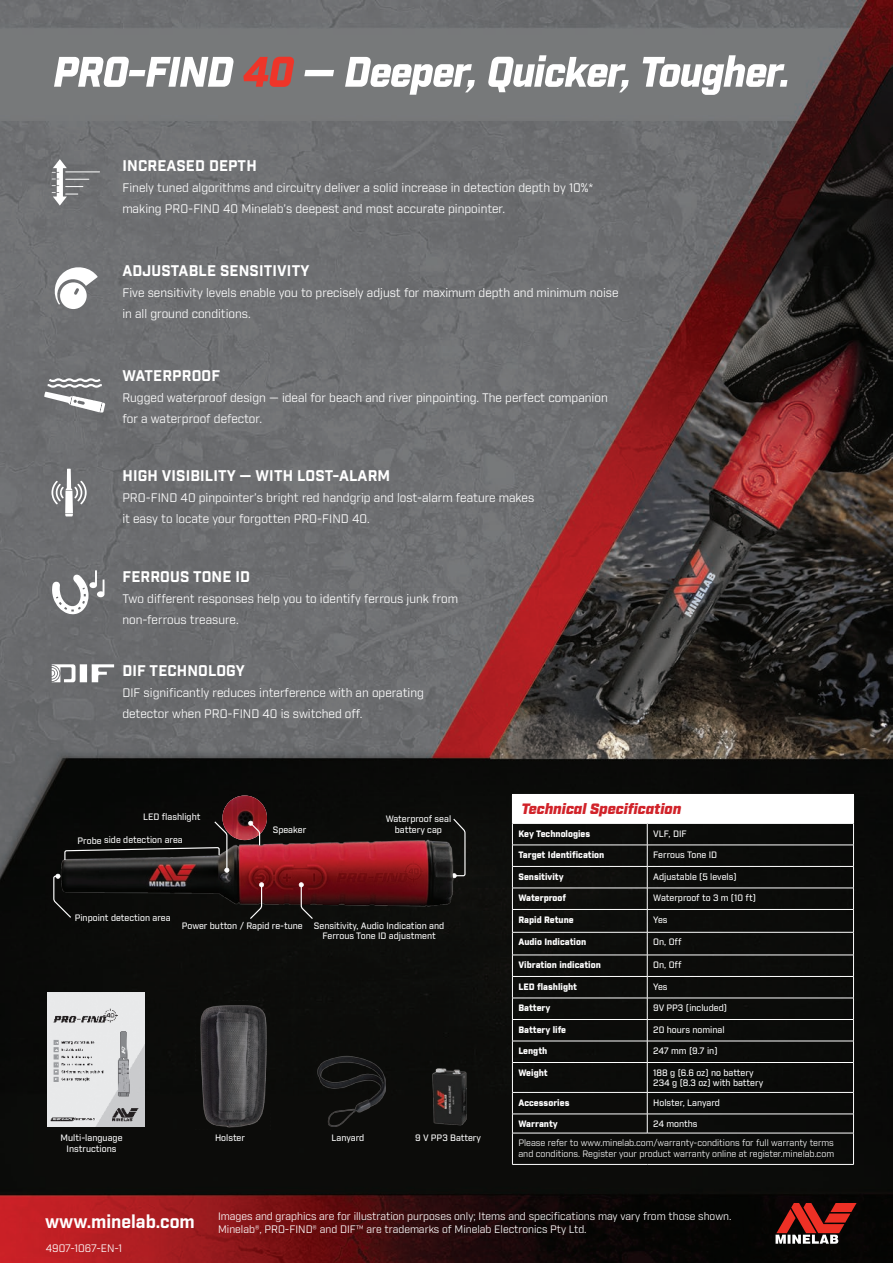
<style>
.page{position:relative;width:893px;height:1263px;background:#fff}
.page>*{position:absolute;margin:0;border:0;box-sizing:border-box;transform-origin:0 0}
.t1{font:700 18px "Industry";color:#fff}
.t2{font:700 15px "Industry";letter-spacing:.01em;color:#fff}
.t3{font:italic 900 15px "Industry";color:#d1232a}
.t4{font:12px/21px "Industry";color:#fff}
.t5{font:10.5px/13.5px "Industry";color:#fff}
.t6{font:500 9px/10.8px "Industry";color:#fff;text-align:center}
.t7{font:900 9px "Industry";color:#fff}
.t8{font:9px/10.8px "Industry";color:#fff}
</style>
<div class="page">
<img style="left:0;top:0;width:893px;height:1263px">
<svg style="left:54px;top:57px;width:180px;height:30px"></svg>
<svg style="left:243px;top:57px;width:51px;height:30px;background:#bc514a"></svg>
<svg style="left:304px;top:70px;width:30px;height:6px"></svg>
<svg style="left:345px;top:57px;width:130px;height:38px"></svg>
<svg style="left:488px;top:55px;width:141px;height:37px"></svg>
<svg style="left:643px;top:55px;width:144px;height:40px"></svg>
<svg style="left:452px;top:817px;width:14px;height:12px"></svg>
<img style="left:47px;top:829px;width:421px;height:100px">
<svg style="left:249px;top:882px;width:15px;height:38px"></svg>
<svg style="left:299px;top:882px;width:15px;height:38px"></svg>
<svg style="left:53px;top:820px;width:176px;height:99px;background:#1b1816"></svg>
<img style="left:222px;top:795px;width:45px;height:45px;border-radius:22px">
<svg style="left:248px;top:820px;width:13px;height:26px"></svg>
<img style="left:196px;top:1000px;width:75px;height:129px">
<img style="left:318px;top:1056px;width:67px;height:70px">
<img style="left:48px;top:993px;width:96px;height:133px">
<img style="left:432px;top:1064px;width:34px;height:62px">
<div style="left:512px;top:794px;width:341px;height:29px;background:#fff"></div>
<hr style="left:647px;top:794px;width:207px;height:1px;background:#fff">
<svg style="left:647px;top:824px;width:1px;height:309px"></svg>
<hr style="left:512px;top:1133px;width:1px;height:31px;background:#fff">
<hr style="left:853px;top:1133px;width:1px;height:31px;background:#fff">
<hr style="left:512px;top:1164px;width:135px;height:1px;background:#fff">
<hr style="left:647px;top:1164px;width:207px;height:1px;background:#fff">
<hr style="left:512px;top:1114px;width:135px;height:1px;background:#fff">
<hr style="left:647px;top:1114px;width:207px;height:1px;background:#fff">
<hr style="left:512px;top:1133px;width:135px;height:1px;background:#fff">
<hr style="left:647px;top:1133px;width:207px;height:1px;background:#fff">
<hr style="left:512px;top:1092px;width:135px;height:1px;background:#fff">
<hr style="left:647px;top:1092px;width:207px;height:1px;background:#fff">
<hr style="left:512px;top:1062px;width:135px;height:1px;background:#fff">
<hr style="left:647px;top:1062px;width:207px;height:1px;background:#fff">
<hr style="left:512px;top:1041px;width:135px;height:1px;background:#fff">
<hr style="left:647px;top:1041px;width:207px;height:1px;background:#fff">
<hr style="left:512px;top:1019px;width:135px;height:1px;background:#fff">
<hr style="left:647px;top:1019px;width:207px;height:1px;background:#fff">
<hr style="left:512px;top:998px;width:135px;height:1px;background:#fff">
<hr style="left:647px;top:998px;width:207px;height:1px;background:#fff">
<hr style="left:512px;top:976px;width:135px;height:1px;background:#fff">
<hr style="left:647px;top:976px;width:207px;height:1px;background:#fff">
<hr style="left:512px;top:955px;width:135px;height:1px;background:#fff">
<hr style="left:647px;top:955px;width:207px;height:1px;background:#fff">
<hr style="left:512px;top:932px;width:135px;height:1px;background:#fff">
<hr style="left:647px;top:932px;width:207px;height:1px;background:#fff">
<hr style="left:512px;top:909px;width:135px;height:1px;background:#fff">
<hr style="left:647px;top:909px;width:207px;height:1px;background:#fff">
<hr style="left:512px;top:888px;width:135px;height:1px;background:#fff">
<hr style="left:647px;top:888px;width:207px;height:1px;background:#fff">
<hr style="left:512px;top:866px;width:135px;height:1px;background:#fff">
<hr style="left:647px;top:866px;width:207px;height:1px;background:#fff">
<hr style="left:512px;top:823px;width:135px;height:1px;background:#fff">
<svg style="left:512px;top:823px;width:1px;height:310px"></svg>
<hr style="left:647px;top:823px;width:207px;height:1px;background:#fff">
<svg style="left:853px;top:795px;width:1px;height:338px"></svg>
<hr style="left:512px;top:845px;width:135px;height:1px;background:#fff">
<hr style="left:647px;top:845px;width:207px;height:1px;background:#fff">
<hr style="left:66px;top:171px;width:34px;height:1px;background:#fff">
<svg style="left:52px;top:159px;width:37px;height:47px"></svg>
<svg style="left:52px;top:664px;width:62px;height:18px"></svg>
<svg style="left:52px;top:570px;width:52px;height:44px"></svg>
<svg style="left:51px;top:469px;width:36px;height:47px"></svg>
<svg style="left:44px;top:378px;width:61px;height:35px"></svg>
<svg style="left:51px;top:264px;width:47px;height:45px"></svg>
<svg style="left:776px;top:1203px;width:80px;height:41px;background:#80312d"></svg>
<p class="t2" style="left:122px;top:156px;width:136px">INCREASED DEPTH</p>
<p class="t4" style="left:122px;top:177px;width:472px">Finely tuned algorithms and circuitry deliver a solid increase in detection depth by 10%* making PRO-FIND 40 Minelab’s deepest and most accurate pinpointer.</p>
<p class="t2" style="left:122px;top:261px;width:188px">ADJUSTABLE SENSITIVITY</p>
<p class="t4" style="left:122px;top:282px;width:498px">Five sensitivity levels enable you to precisely adjust for maximum depth and minimum noise in all ground conditions.</p>
<p class="t2" style="left:122px;top:367px;width:99px">WATERPROOF</p>
<p class="t4" style="left:122px;top:388px;width:487px">Rugged waterproof design — ideal for beach and river pinpointing. The perfect companion for a waterproof defector.</p>
<p class="t2" style="left:122px;top:466px;width:269px">HIGH VISIBILITY — WITH LOST-ALARM</p>
<p class="t4" style="left:122px;top:487px;width:413px">PRO-FIND 40 pinpointer’s bright red handgrip and lost-alarm feature makes it easy to locate your forgotten PRO-FIND 40.</p>
<p class="t2" style="left:122px;top:568px;width:129px">FERROUS TONE ID</p>
<p class="t4" style="left:122px;top:589px;width:337px">Two different responses help you to identify ferrous junk from non-ferrous treasure.</p>
<p class="t2" style="left:122px;top:662px;width:124px">DIF TECHNOLOGY</p>
<p class="t4" style="left:122px;top:683px;width:303px">DIF significantly reduces interference with an operating detector when PRO-FIND 40 is switched off.</p>
<p class="t6" style="left:143px;top:811px;width:59px">LED flashlight</p>
<p class="t6" style="left:77px;top:836px;width:107px;rotate:-1deg">Probe side detection area</p>
<p class="t6" style="left:386px;top:813px;width:67px">Waterproof seal</p>
<p class="t6" style="left:273px;top:824px;width:35px">Speaker</p>
<p class="t6" style="left:395px;top:824px;width:49px">battery cap</p>
<p class="t6" style="left:75px;top:913px;width:97px;rotate:-1deg">Pinpoint detection area</p>
<p class="t6" style="left:182px;top:920px;width:122px">Power button / Rapid re-tune</p>
<p class="t6" style="left:314px;top:920px;width:132px">Sensitivity, Audio Indication and<br>Ferrous Tone ID adjustment</p>
<p class="t6" style="left:61px;top:1133px;width:63px">Multi-language</p>
<p class="t6" style="left:67px;top:1144px;width:51px">Instructions</p>
<p class="t6" style="left:215px;top:1133px;width:32px">Holster</p>
<p class="t6" style="left:332px;top:1133px;width:34px">Lanyard</p>
<p class="t6" style="left:415px;top:1133px;width:67px">9 V PP3 Battery</p>
<p class="t3" style="left:521px;top:800px;width:161px">Technical Specification</p>
<p class="t7" style="left:518px;top:828px;width:73px">Key Technologies</p>
<p class="t6" style="left:653px;top:828px;width:35px">VLF, DIF</p>
<p class="t7" style="left:518px;top:849px;width:87px">Target Identification</p>
<p class="t6" style="left:653px;top:850px;width:65px">Ferrous Tone ID</p>
<p class="t7" style="left:518px;top:871px;width:47px">Sensitivity</p>
<p class="t6" style="left:653px;top:871px;width:85px">Adjustable (5 levels)</p>
<p class="t7" style="left:518px;top:892px;width:49px">Waterproof</p>
<p class="t6" style="left:653px;top:893px;width:104px">Waterproof to 3 m (10 ft)</p>
<p class="t7" style="left:518px;top:914px;width:57px">Rapid Retune</p>
<p class="t6" style="left:653px;top:914px;width:16px">Yes</p>
<p class="t7" style="left:518px;top:937px;width:69px">Audio Indication</p>
<p class="t6" style="left:653px;top:937px;width:30px">On, Off</p>
<p class="t7" style="left:518px;top:959px;width:84px">Vibration indication</p>
<p class="t6" style="left:653px;top:960px;width:30px">On, Off</p>
<p class="t7" style="left:518px;top:981px;width:60px">LED flashlight</p>
<p class="t6" style="left:653px;top:981px;width:16px">Yes</p>
<p class="t7" style="left:518px;top:1002px;width:34px">Battery</p>
<p class="t6" style="left:653px;top:1003px;width:75px">9V PP3 (included)</p>
<p class="t7" style="left:518px;top:1024px;width:49px">Battery life</p>
<p class="t6" style="left:653px;top:1024px;width:73px">20 hours nominal</p>
<p class="t7" style="left:518px;top:1045px;width:30px">Length</p>
<p class="t6" style="left:653px;top:1046px;width:66px">247 mm (9.7 in)</p>
<p class="t7" style="left:518px;top:1067px;width:31px">Weight</p>
<p class="t6" style="left:653px;top:1067px;width:102px">188 g (6.6 oz) no battery</p>
<p class="t6" style="left:653px;top:1078px;width:111px">234 g (8.3 oz) with battery</p>
<p class="t7" style="left:518px;top:1097px;width:52px">Accessories</p>
<p class="t6" style="left:653px;top:1097px;width:68px">Holster, Lanyard</p>
<p class="t7" style="left:518px;top:1118px;width:41px">Warranty</p>
<p class="t6" style="left:653px;top:1119px;width:46px">24 months</p>
<p class="t8" style="left:518px;top:1138px;width:317px">Please refer to www.minelab.com/warranty-conditions for full warranty terms and conditions. Register your product warranty online at register.minelab.com</p>
<p class="t1" style="left:45px;top:1210px;width:151px">www.minelab.com</p>
<p class="t5" style="left:218px;top:1209px;width:515px">Images and graphics are for illustration purposes only; Items and specifications may vary from those shown.<br>Minelab®, PRO-FIND® and DIF™ are trademarks of Minelab Electronics Pty Ltd.</p>
<p class="t5" style="left:46px;top:1242px;width:78px">4907-1067-EN-1</p>
</div>
